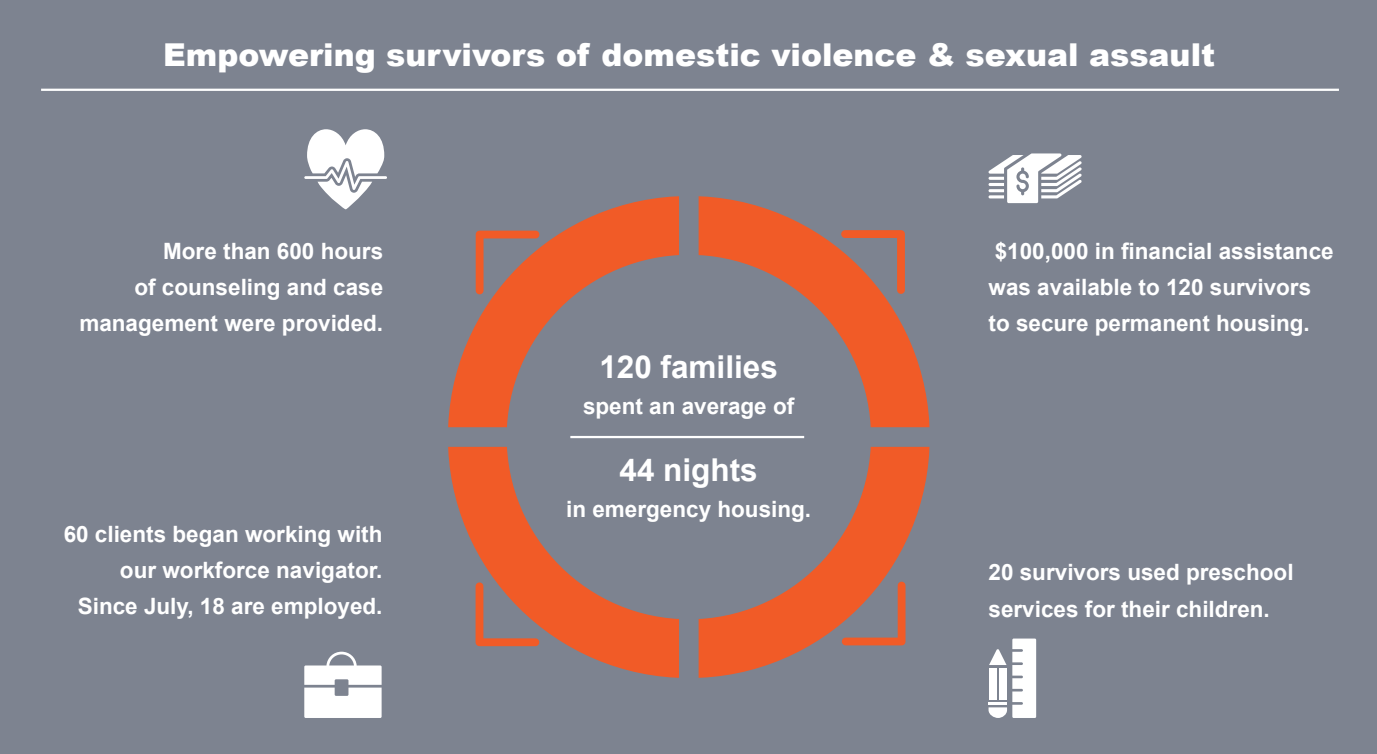
<style>
.page{position:relative;width:1377px;height:754px;background:#7d8390}
.page>*{position:absolute;margin:0;border:0;box-sizing:border-box;transform-origin:0 0}
.t1{font:900 31.5px "Arial";color:#fff}
.t2{font:700 31.5px "Arial";color:#fff}
.t3{font:700 22.5px/36px "Arial";color:#fff;text-align:right}
</style>
<div class="page">
<svg style="left:477px;top:225px;width:423px;height:423px;fill:#7d8390"></svg>
<div style="left:448px;top:196px;width:482px;height:482px;border:59px solid #f15b27;border-radius:50%"></div>
<div style="left:410px;top:427px;width:540px;height:20px;background:#7d8390"></div>
<div style="left:679px;top:167px;width:20px;height:540px;background:#7d8390"></div>
<svg style="left:476px;top:231px;width:63px;height:63px"></svg>
<svg style="left:842px;top:581px;width:64px;height:64px"></svg>
<svg style="left:841px;top:230px;width:64px;height:64px"></svg>
<svg style="left:476px;top:582px;width:63px;height:64px"></svg>
<svg style="left:304px;top:129px;width:83px;height:80px"></svg>
<svg style="left:988px;top:153px;width:94px;height:50px"></svg>
<svg style="left:989px;top:638px;width:47px;height:80px"></svg>
<svg style="left:304px;top:651px;width:78px;height:67px"></svg>
<hr style="left:570px;top:436px;width:234px;height:2px;background:#fff">
<hr style="left:41px;top:89px;width:1298px;height:2px;background:#fff">
<p class="t1" style="left:163px;top:32px;width:1053px">Empowering survivors of domestic violence &amp; sexual assault</p>
<p class="t3" style="left:163px;top:234px;width:222px">More than 600 hours</p>
<p class="t3" style="left:79px;top:270px;width:305px">of counseling and case management were provided.</p>
<p class="t3" style="left:64px;top:517px;width:320px">60 clients began working with our workforce navigator.<br>Since July, 18 are employed.</p>
<p class="t2" style="left:599px;top:346px;width:180px">120 families</p>
<p class="t3" style="left:583px;top:388px;width:213px">spent an average of</p>
<p class="t2" style="left:620px;top:449px;width:140px">44 nights</p>
<p class="t3" style="left:566px;top:492px;width:247px">in emergency housing.</p>
<p class="t3" style="left:989px;top:234px;width:347px;text-align:left">$100,000 in financial assistance was available to 120 survivors</p>
<p class="t3" style="left:989px;top:306px;width:323px">to secure permanent housing.</p>
<p class="t3" style="left:989px;top:555px;width:307px">20 survivors used preschool</p>
<p class="t3" style="left:989px;top:591px;width:283px">services for their children.</p>
</div>
